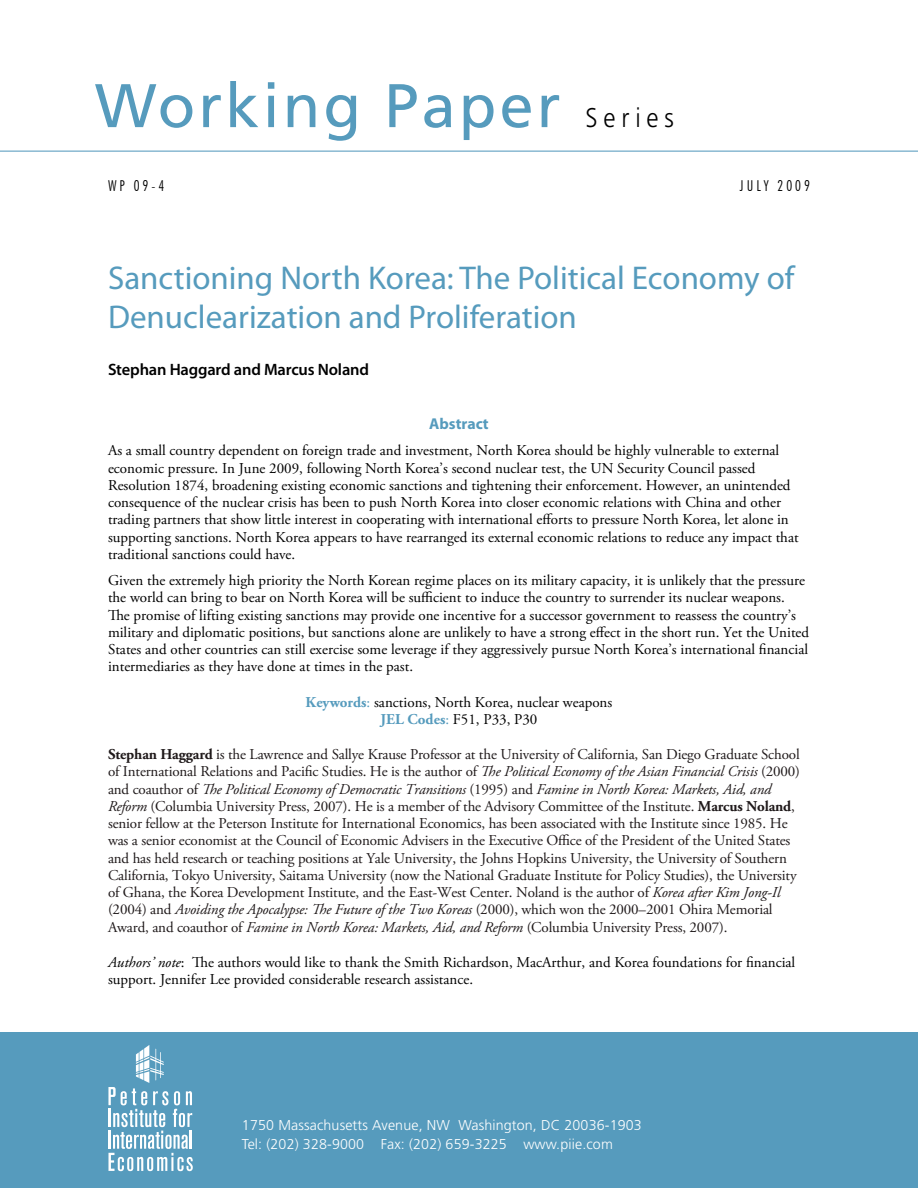
<style>
.page{position:relative;width:918px;height:1188px;background:#fff}
.page>*{position:absolute;margin:0;border:0;box-sizing:border-box;transform-origin:0 0}
.t1{font:61.5px "Frutiger";letter-spacing:.05em;color:#569bbd}
.t2{font:33px/39.6px "Myriad Pro";color:#569bbd}
.t3{font:300 27px "Frutiger";letter-spacing:.24em;color:#000;scale:.9 1}
.t4{font:600 16.5px "Myriad Pro";letter-spacing:-.01em;color:#000}
.t5{font:700 15.75px "Myriad Pro";color:#569bbd}
.t6{font:15px/17.2px "Adobe Garamond Pro";color:#000}
.t7{font:15px/17.2px "Adobe Garamond Pro";letter-spacing:-.01em;color:#1f191a}
.t8{font:300 condensed 15px "Futura BT";letter-spacing:.2em;color:#000}
.t9{font:300 14.25px/19.5px "Frutiger";letter-spacing:.01em;color:#fff}
.s1{font-weight:700;color:#569bbd}
.s2{color:#569bbd}
.s3{font-weight:700}
.s4{font-style:italic}
</style>
<div class="page">
<hr style="left:0;top:150px;width:918px;height:2px;background:#89b9d1">
<div style="left:0;top:1032px;width:918px;height:156px;background:#569bbd"></div>
<svg style="left:108px;top:1045px;width:85px;height:126px"></svg>
<h1 class="t1" style="left:95px;top:70px;width:467px">Working Paper</h1>
<h3 class="t3" style="left:585px;top:103px;width:100px">Series</h3>
<p class="t8" style="left:108px;top:177px;width:58px">WP 09-4</p>
<p class="t8" style="left:740px;top:177px;width:72px">July 2009</p>
<h2 class="t2" style="left:108px;top:257px;width:688px">Sanctioning North Korea: The Political Economy of<br>Denuclearization and Proliferation</h2>
<p class="t4" style="left:108px;top:359px;width:263px">Stephan Haggard and Marcus Noland</p>
<p class="t5" style="left:429px;top:414px;width:61px">Abstract</p>
<p class="t6" style="left:108px;top:443px;width:692px">As a small country dependent on foreign trade and investment, North Korea should be highly vulnerable to external economic pressure. In June 2009, following North Korea’s second nuclear test, the UN Security Council passed Resolution 1874, broadening existing economic sanctions and tightening their enforcement. However, an unintended consequence of the nuclear crisis has been to push North Korea into closer economic relations with China and other trading partners that show little interest in cooperating with international efforts to pressure North Korea, let alone in supporting sanctions. North Korea appears to have rearranged its external economic relations to reduce any impact that traditional sanctions could have.</p>
<p class="t6" style="left:108px;top:572px;width:703px">Given the extremely high priority the North Korean regime places on its military capacity, it is unlikely that the pressure the world can bring to bear on North Korea will be sufficient to induce the country to surrender its nuclear weapons.<br>The promise of lifting existing sanctions may provide one incentive for a successor government to reassess the country’s military and diplomatic positions, but sanctions alone are unlikely to have a strong effect in the short run. Yet the United States and other countries can still exercise some leverage if they aggressively pursue North Korea’s international financial intermediaries as they have done at times in the past.</p>
<p class="t6" style="left:306px;top:694px;width:308px;text-align:center"><span class="s1">Keywords</span><span class="s2">:</span> sanctions, North Korea, nuclear weapons<br><span class="s1">JEL Codes</span><span class="s2">:</span> F51, P33, P30</p>
<p class="t7" style="left:108px;top:746px;width:693px"><span class="s3">Stephan Haggard</span> is the Lawrence and Sallye Krause Professor at the University of California, San Diego Graduate School of International Relations and Pacific Studies. He is the author of <span class="s4">The Political Economy of the Asian Financial Crisis</span> (2000) and coauthor of <span class="s4">The Political Economy of Democratic Transitions</span> (1995) and <span class="s4">Famine in North Korea: Markets, Aid, and Reform</span> (Columbia University Press, 2007). He is a member of the Advisory Committee of the Institute. <span class="s3">Marcus Noland</span>, senior fellow at the Peterson Institute for International Economics, has been associated with the Institute since 1985. He was a senior economist at the Council of Economic Advisers in the Executive Office of the President of the United States and has held research or teaching positions at Yale University, the Johns Hopkins University, the University of Southern California, Tokyo University, Saitama University (now the National Graduate Institute for Policy Studies), the University of Ghana, the Korea Development Institute, and the East-West Center. Noland is the author of <span class="s4">Korea after Kim Jong-Il </span>(2004) and <span class="s4">Avoiding the Apocalypse: The Future of the Two Koreas</span> (2000), which won the 2000–2001 Ohira Memorial Award, and coauthor of <span class="s4">Famine in North Korea: Markets, Aid, and Reform</span> (Columbia University Press, 2007).</p>
<p class="t6" style="left:108px;top:954px;width:689px"><span class="s4">Authors’ note</span>: The authors would like to thank the Smith Richardson, MacArthur, and Korea foundations for financial support. Jennifer Lee provided considerable research assistance.</p>
<p class="t9" style="left:242px;top:1115px;width:401px">1750 Massachusetts Avenue, NW Washington, DC 20036-1903<br>Tel: (202) 328-9000 Fax: (202) 659-3225 www.piie.com</p>
</div>
